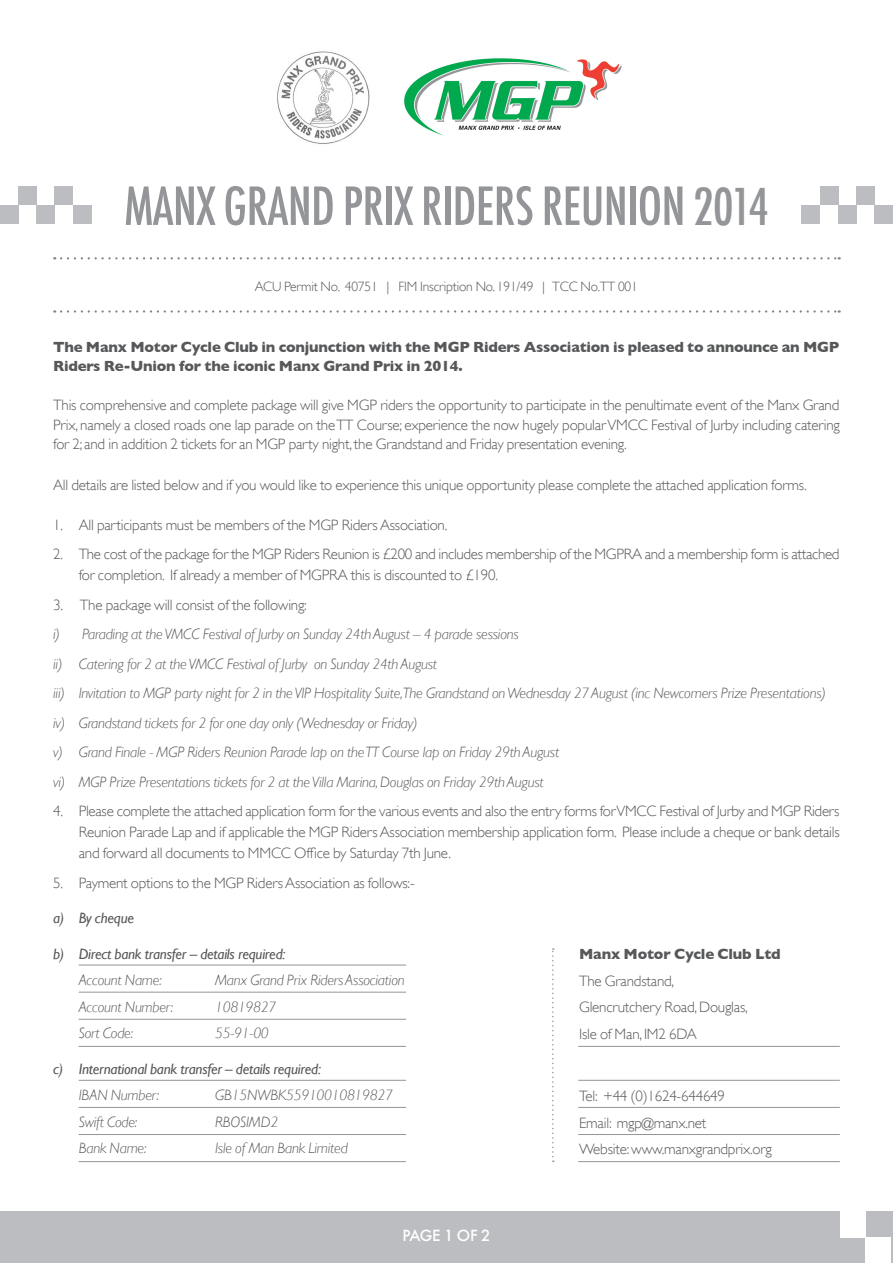
<style>
.page{position:relative;width:893px;height:1263px;background:#fff}
.page>*{position:absolute;margin:0;border:0;box-sizing:border-box;transform-origin:0 0}
.vmcc_header{font:500 condensed 51px "Futura";letter-spacing:-.01em;color:#939598}
.indent{font:300 15px/21px "Gill Sans";letter-spacing:-.015em;color:#57585a}
.indent-2{font:italic 300 15px "Gill Sans";letter-spacing:-.015em;color:#57585a}
.main{font:300 15px/19.5px "Gill Sans";letter-spacing:-.015em;color:#57585a;text-align:justify}
.main-2{font:700 15px/19.5px "Gill Sans";letter-spacing:-.015em;color:#57585a}
.indent-3{font:italic 15px "Gill Sans";letter-spacing:-.015em;color:#57585a}
.indent-4{font:700 15px "Gill Sans";letter-spacing:-.015em;color:#57585a}
.main-3{font:500 15px "Futura";letter-spacing:-.035em;color:#fff}
.BODY{font:300 13.5px "Gill Sans";letter-spacing:-.015em;color:#57585a}
.s1{font-size:49.5px}
</style>
<div class="page">
<div style="left:0;top:1212px;width:893px;height:51px;background:#bcbdc0"></div>
<div style="left:840px;top:1208px;width:25px;height:29px;background:#fff"></div>
<div style="left:865px;top:1237px;width:26px;height:26px;background:#fff"></div>
<hr style="left:79px;top:992px;width:327px;height:1px;background:#939598">
<hr style="left:79px;top:1046px;width:327px;height:1px;background:#939598">
<hr style="left:79px;top:1019px;width:327px;height:1px;background:#939598">
<hr style="left:79px;top:965px;width:327px;height:1px;background:#939598">
<hr style="left:79px;top:1107px;width:327px;height:1px;background:#939598">
<hr style="left:79px;top:1161px;width:327px;height:1px;background:#939598">
<hr style="left:79px;top:1134px;width:327px;height:1px;background:#939598">
<hr style="left:79px;top:1080px;width:327px;height:1px;background:#939598">
<svg style="left:552px;top:948px;width:2px;height:214px"></svg>
<div style="left:820px;top:186px;width:18px;height:19px;background:#bcbdc0"></div>
<div style="left:838px;top:205px;width:18px;height:19px;background:#bcbdc0"></div>
<div style="left:856px;top:186px;width:19px;height:19px;background:#bcbdc0"></div>
<div style="left:875px;top:205px;width:18px;height:19px;background:#bcbdc0"></div>
<div style="left:801px;top:205px;width:19px;height:19px;background:#bcbdc0"></div>
<div style="left:18px;top:186px;width:19px;height:19px;background:#bcbdc0"></div>
<div style="left:37px;top:205px;width:18px;height:19px;background:#bcbdc0"></div>
<div style="left:55px;top:186px;width:18px;height:19px;background:#bcbdc0"></div>
<div style="left:73px;top:205px;width:18px;height:19px;background:#bcbdc0"></div>
<div style="left:0;top:205px;width:18px;height:19px;background:#bcbdc0"></div>
<img style="left:404px;top:58px;width:218px;height:78px">
<img style="left:277px;top:51px;width:93px;height:93px">
<svg style="left:61px;top:310px;width:779px;height:3px"></svg>
<svg style="left:61px;top:257px;width:779px;height:2px"></svg>
<hr style="left:578px;top:1107px;width:262px;height:1px;background:#939598">
<hr style="left:578px;top:1161px;width:262px;height:1px;background:#939598">
<hr style="left:578px;top:1134px;width:262px;height:1px;background:#939598">
<hr style="left:578px;top:1080px;width:262px;height:1px;background:#939598">
<hr style="left:578px;top:1046px;width:262px;height:1px;background:#939598">
<p class="vmcc_header" style="left:124px;top:173px;width:646px">MANX GRAND PRIX RIDERS REUNION <span class="s1">2014</span></p>
<p class="BODY" style="left:255px;top:279px;width:384px">ACU Permit No. 40751 | FIM Inscription No. 191/49 | TCC No.TT 001</p>
<p class="main-2" style="left:53px;top:337px;width:788px">The Manx Motor Cycle Club in conjunction with the MGP Riders Association is pleased to announce an MGP<br>Riders Re-Union for the iconic Manx Grand Prix in 2014.</p>
<p class="main" style="left:53px;top:395px;width:788px">This comprehensive and complete package will give MGP riders the opportunity to participate in the penultimate event of the Manx Grand Prix, namely a closed roads one lap parade on the TT Course; experience the now hugely popular VMCC Festival of Jurby including catering for 2; and in addition 2 tickets for an MGP party night, the Grandstand and Friday presentation evening.</p>
<p class="indent" style="left:53px;top:474px;width:755px">All details are listed below and if you would like to experience this unique opportunity please complete the attached application forms.</p>
<p class="indent" style="left:53px;top:514px;width:396px">1. All participants must be members of the MGP Riders Association.</p>
<p class="indent" style="left:79px;top:544px;width:762px;text-indent:-26px">2. The cost of the package for the MGP Riders Reunion is £200 and includes membership of the MGPRA and a membership form is attached for completion. If already a member of MGPRA this is discounted to £190.</p>
<p class="indent" style="left:53px;top:594px;width:255px">3. The package will consist of the following:</p>
<p class="indent-2" style="left:53px;top:626px;width:467px">i) Parading at the VMCC Festival of Jurby on Sunday 24th August – 4 parade sessions</p>
<p class="indent-2" style="left:53px;top:655px;width:386px">ii) Catering for 2 at the VMCC Festival of Jurby on Sunday 24th August</p>
<p class="indent-2" style="left:53px;top:685px;width:774px">iii) Invitation to MGP party night for 2 in the VIP Hospitality Suite,The Grandstand on Wednesday 27 August (inc Newcomers Prize Presentations)</p>
<p class="indent-2" style="left:53px;top:714px;width:366px">iv) Grandstand tickets for 2 for one day only (Wednesday or Friday)</p>
<p class="indent-2" style="left:53px;top:744px;width:508px">v) Grand Finale - MGP Riders Reunion Parade lap on the TT Course lap on Friday 29th August</p>
<p class="indent-2" style="left:53px;top:773px;width:492px">vi) MGP Prize Presentations tickets for 2 at the Villa Marina, Douglas on Friday 29th August</p>
<p class="indent" style="left:79px;top:801px;width:763px;text-align:justify;text-indent:-26px">4. Please complete the attached application form for the various events and also the entry forms for VMCC Festival of Jurby and MGP Riders Reunion Parade Lap and if applicable the MGP Riders Association membership application form. Please include a cheque or bank details and forward all documents to MMCC Office by Saturday 7th June.</p>
<p class="indent" style="left:53px;top:872px;width:363px">5. Payment options to the MGP Riders Association as follows:-</p>
<p class="indent-3" style="left:53px;top:909px;width:82px">a) By cheque</p>
<p class="indent-3" style="left:53px;top:945px;width:234px">b) Direct bank transfer – details required:</p>
<p class="indent-2" style="left:79px;top:972px;width:85px">Account Name:</p>
<p class="indent-2" style="left:215px;top:972px;width:191px">Manx Grand Prix Riders Association</p>
<p class="indent-2" style="left:79px;top:998px;width:96px">Account Number:</p>
<p class="indent-2" style="left:215px;top:998px;width:63px">10819827</p>
<p class="indent-2" style="left:79px;top:1025px;width:56px">Sort Code:</p>
<p class="indent-2" style="left:215px;top:1025px;width:55px">55-91-00</p>
<p class="indent-3" style="left:53px;top:1060px;width:269px">c) International bank transfer – details required:</p>
<p class="indent-2" style="left:79px;top:1087px;width:82px">IBAN Number:</p>
<p class="indent-2" style="left:215px;top:1087px;width:179px">GB15NWBK55910010819827</p>
<p class="indent-2" style="left:79px;top:1113px;width:60px">Swift Code:</p>
<p class="indent-2" style="left:215px;top:1113px;width:65px">RBOSIMD2</p>
<p class="indent-2" style="left:79px;top:1140px;width:69px">Bank Name:</p>
<p class="indent-2" style="left:215px;top:1140px;width:134px">Isle of Man Bank Limited</p>
<p class="indent-4" style="left:579px;top:946px;width:203px">Manx Motor Cycle Club Ltd</p>
<p class="indent" style="left:579px;top:970px;width:97px">The Grandstand,</p>
<p class="indent" style="left:579px;top:997px;width:170px">Glencrutchery Road, Douglas,</p>
<p class="indent" style="left:579px;top:1023px;width:119px">Isle of Man, IM2 6DA</p>
<p class="indent" style="left:579px;top:1085px;width:147px">Tel: +44 (0)1624-644649</p>
<p class="indent" style="left:579px;top:1112px;width:129px">Email: mgp@manx.net</p>
<p class="indent" style="left:579px;top:1138px;width:194px">Website: www.manxgrandprix.org</p>
<p class="main-3" style="left:402px;top:1225px;width:90px">PAGE 1 OF 2</p>
</div>
